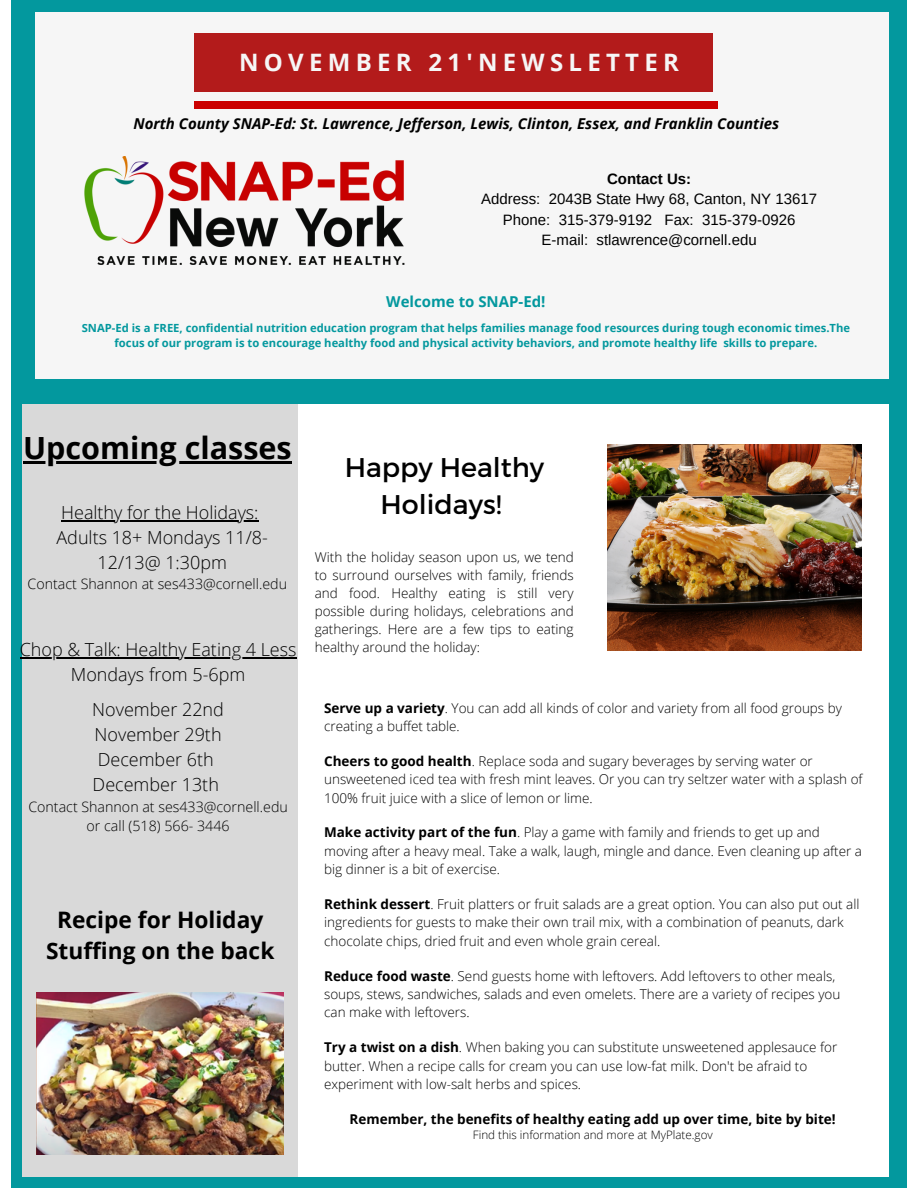
<style>
.page{position:relative;width:918px;height:1188px;background:#fff}
.page>*{position:absolute;margin:0;border:0;box-sizing:border-box;transform-origin:0 0}
.t1{font:700 30.6px "Open Sans";color:#000}
.t2{font:27px/37.2px "Montserrat";color:#000;text-align:center}
.t3{font:700 24px "Open Sans";letter-spacing:.22em;color:#f6f6f6}
.t4{font:700 22.65px/31.5px "Open Sans";color:#000;text-align:center}
.t5{font:300 18px/24.8px "Open Sans";color:#000;text-align:center}
.t6{font:15px "Arimo";color:#000}
.t7{font:italic 700 15px "Open Sans";color:#000}
.t8{font:700 15px "Open Sans";color:#03989e}
.t9{font:700 15px "Arimo";color:#000}
.t10{font:300 14.25px "Open Sans";color:#000}
.t11{font:300 13.5px/18.5px "Open Sans";color:#000}
.t12{font:700 13.5px "Open Sans";color:#000}
.t13{font:300 11.55px "Open Sans";color:#000}
.t14{font:700 11.25px/15.5px "Open Sans";color:#03989e;text-align:center}
.s1{font-weight:700}
</style>
<div class="page">
<div style="left:11px;top:0;width:896px;height:1188px;background:#03989e"></div>
<div style="left:35px;top:12px;width:854px;height:367px;background:#f6f6f6"></div>
<div style="left:195px;top:101px;width:523px;height:8px;background:#cb0000"></div>
<img style="left:84px;top:157px;width:321px;height:108px">
<div style="left:194px;top:33px;width:519px;height:58px;background:#b31b1b"></div>
<div style="left:51px;top:404px;width:838px;height:773px;background:#fff"></div>
<img style="left:608px;top:445px;width:253px;height:206px">
<div style="left:23px;top:404px;width:275px;height:773px;background:#d9d9d9"></div>
<img style="left:36px;top:992px;width:248px;height:162px">
<hr style="left:23px;top:461px;width:269px;height:3px;background:#000">
<hr style="left:61px;top:520px;width:198px;height:1px;background:#000">
<hr style="left:20px;top:657px;width:277px;height:2px;background:#000">
<p class="t3" style="left:239px;top:45px;width:441px">NOVEMBER 21'NEWSLETTER</p>
<p class="t7" style="left:133px;top:113px;width:647px">North County SNAP-Ed: St. Lawrence, Jefferson, Lewis, Clinton, Essex, and Franklin Counties</p>
<p class="t9" style="left:607px;top:171px;width:86px">Contact Us:</p>
<p class="t6" style="left:481px;top:191px;width:337px">Address: 2043B State Hwy 68, Canton, NY 13617</p>
<p class="t6" style="left:503px;top:211px;width:294px">Phone: 315-379-9192 Fax: 315-379-0926</p>
<p class="t6" style="left:542px;top:231px;width:217px">E-mail: stlawrence@cornell.edu</p>
<p class="t8" style="left:386px;top:291px;width:161px">Welcome to SNAP-Ed!</p>
<p class="t14" style="left:82px;top:320px;width:770px">SNAP-Ed is a FREE, confidential nutrition education program that helps families manage food resources during tough economic times.The focus of our program is to encourage healthy food and physical activity behaviors, and promote healthy life skills to prepare.</p>
<p class="t1" style="left:23px;top:426px;width:270px">Upcoming classes</p>
<p class="t5" style="left:61px;top:500px;width:199px">Healthy for the Holidays:</p>
<p class="t5" style="left:57px;top:524px;width:213px">Adults 18+ Mondays 11/8-<br>12/13@ 1:30pm</p>
<p class="t10" style="left:28px;top:574px;width:261px">Contact Shannon at ses433@cornell.edu</p>
<p class="t5" style="left:20px;top:637px;width:278px">Chop &amp; Talk: Healthy Eating 4 Less</p>
<p class="t5" style="left:71px;top:662px;width:176px">Mondays from 5-6pm</p>
<p class="t5" style="left:92px;top:697px;width:133px">November 22nd</p>
<p class="t5" style="left:95px;top:722px;width:128px">November 29th</p>
<p class="t5" style="left:98px;top:747px;width:118px">December 6th</p>
<p class="t5" style="left:93px;top:772px;width:128px">December 13th</p>
<p class="t10" style="left:28px;top:797px;width:261px">Contact Shannon at ses433@cornell.edu</p>
<p class="t10" style="left:87px;top:816px;width:145px">or call (518) 566- 3446</p>
<p class="t4" style="left:46px;top:903px;width:230px">Recipe for Holiday<br>Stuffing on the back</p>
<p class="t2" style="left:345px;top:447px;width:201px">Happy Healthy<br>Holidays!</p>
<p class="t11" style="left:315px;top:548px;width:261px;line-height:18px;text-align:justify">With the holiday season upon us, we tend to surround ourselves with family, friends and food. Healthy eating is still very possible during holidays, celebrations and gatherings. Here are a few tips to eating healthy around the holiday:</p>
<p class="t11" style="left:324px;top:698px;width:519px"><span class="s1">Serve up a variety</span>. You can add all kinds of color and variety from all food groups by creating a buffet table.</p>
<p class="t11" style="left:324px;top:751px;width:540px"><span class="s1">Cheers to good health</span>. Replace soda and sugary beverages by serving water or unsweetened iced tea with fresh mint leaves. Or you can try seltzer water with a splash of<br>100% fruit juice with a slice of lemon or lime.</p>
<p class="t11" style="left:324px;top:823px;width:539px"><span class="s1">Make activity part of the fun</span>. Play a game with family and friends to get up and moving after a heavy meal. Take a walk, laugh, mingle and dance. Even cleaning up after a big dinner is a bit of exercise.</p>
<p class="t11" style="left:324px;top:895px;width:537px"><span class="s1">Rethink dessert</span>. Fruit platters or fruit salads are a great option. You can also put out all ingredients for guests to make their own trail mix, with a combination of peanuts, dark chocolate chips, dried fruit and even whole grain cereal.</p>
<p class="t11" style="left:324px;top:966px;width:518px"><span class="s1">Reduce food waste</span>. Send guests home with leftovers. Add leftovers to other meals, soups, stews, sandwiches, salads and even omelets. There are a variety of recipes you can make with leftovers.</p>
<p class="t11" style="left:324px;top:1038px;width:515px"><span class="s1">Try a twist on a dish</span>. When baking you can substitute unsweetened applesauce for butter. When a recipe calls for cream you can use low-fat milk. Don't be afraid to experiment with low-salt herbs and spices.</p>
<p class="t12" style="left:350px;top:1109px;width:488px">Remember, the benefits of healthy eating add up over time, bite by bite!</p>
<p class="t13" style="left:473px;top:1127px;width:241px">Find this information and more at MyPlate.gov</p>
</div>
